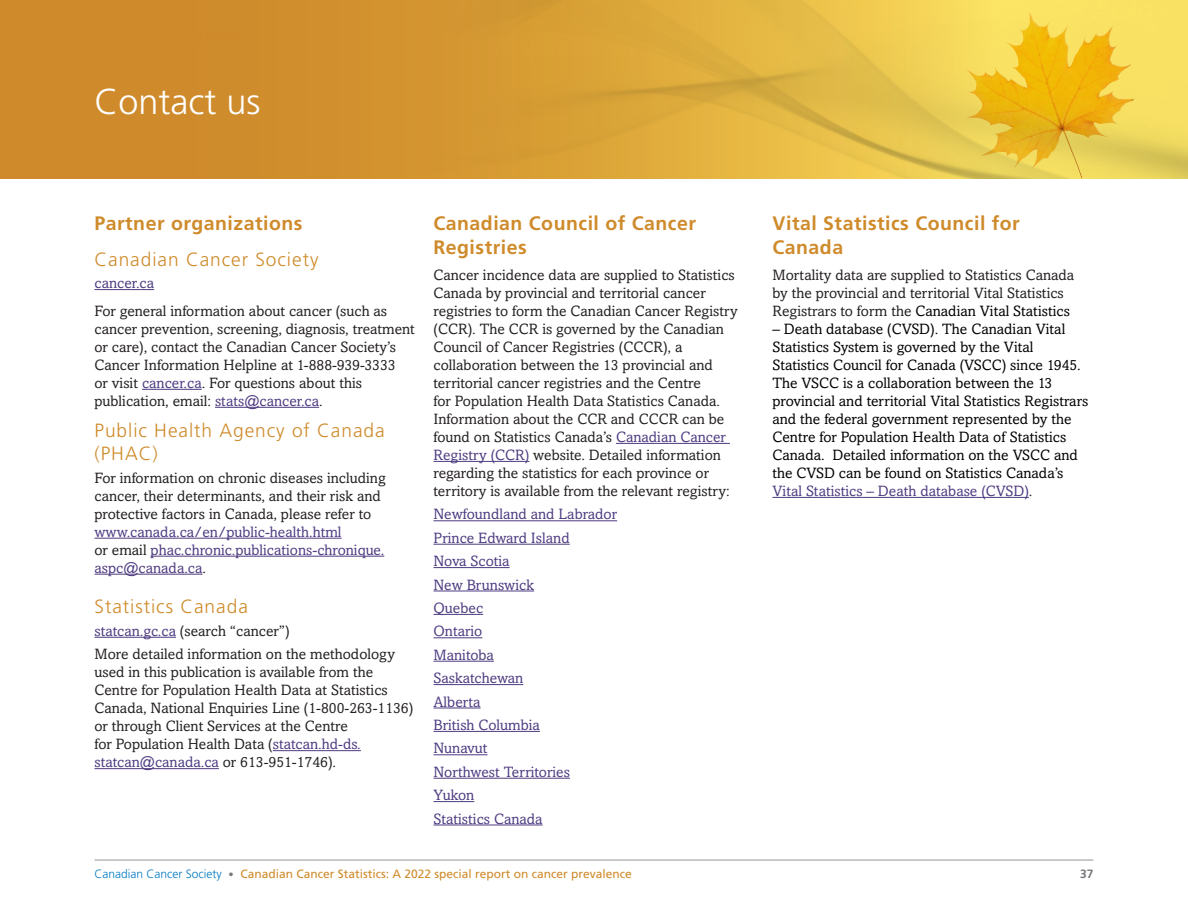
<style>
.page{position:relative;width:1188px;height:918px;background:#fff}
.page>*{position:absolute;margin:0;border:0;box-sizing:border-box;transform-origin:0 0}
.Chapter_Title_L1{font:300 36px "Frutiger LT Std";color:#fff}
.Heading_1{font:700 19.5px/23.4px "Frutiger LT Std";letter-spacing:.025em;color:#cf8b2b}
.Heading_2{font:300 19.2px/23px "Frutiger LT Std";letter-spacing:.05em;color:#cf8b2b}
.Body_copy_before_and{font:15px/18px "Amasis MT Pro";color:#231f20}
.Body_copy_SpAfter{font:15px/18px "Amasis MT Pro";color:#231f20}
.Body_copy_before_and-2{font:15px/18px "Amasis MT Pro";color:#000}
.Heading_2-2{font:15px/18px "Amasis MT Pro";color:#231f20}
.Body_copy_before_and-3{font:15px "Amasis MT Pro";color:#4e3b81}
.t1{font:12px "Frutiger LT Std";color:#cf8b2b}
.t2{font:700 12px "Frutiger LT Std";color:#76787b}
.s1{color:#4e3b81}
.s2{color:#000}
.s3{color:#231f20}
.s4{font-weight:300;color:#0079c2}
.s5{font-weight:300;font-size:10.5px;color:#76787b}
</style>
<div class="page">
<hr style="left:94px;top:860px;width:1000px;height:1px;background:#939598">
<div style="left:0;top:0;width:1188px;height:178px;background:#cf8c2c"></div>
<img style="left:444px;top:0;width:744px;height:178px">
<img style="left:966px;top:12px;width:64px;height:145px">
<hr style="left:94px;top:289px;width:60px;height:1px;background:#4e3b81">
<hr style="left:142px;top:389px;width:60px;height:1px;background:#4e3b81">
<hr style="left:215px;top:407px;width:104px;height:1px;background:#4e3b81">
<hr style="left:94px;top:538px;width:248px;height:1px;background:#4e3b81">
<hr style="left:151px;top:556px;width:233px;height:1px;background:#4e3b81">
<hr style="left:94px;top:574px;width:109px;height:1px;background:#4e3b81">
<hr style="left:94px;top:637px;width:82px;height:1px;background:#4e3b81">
<hr style="left:273px;top:750px;width:88px;height:1px;background:#4e3b81">
<hr style="left:94px;top:768px;width:125px;height:1px;background:#4e3b81">
<hr style="left:616px;top:443px;width:114px;height:1px;background:#4e3b81">
<hr style="left:434px;top:461px;width:95px;height:1px;background:#4e3b81">
<hr style="left:434px;top:520px;width:183px;height:1px;background:#4e3b81">
<hr style="left:434px;top:544px;width:136px;height:1px;background:#4e3b81">
<hr style="left:434px;top:567px;width:76px;height:1px;background:#4e3b81">
<hr style="left:434px;top:591px;width:100px;height:1px;background:#4e3b81">
<hr style="left:434px;top:614px;width:49px;height:1px;background:#4e3b81">
<hr style="left:434px;top:637px;width:48px;height:1px;background:#4e3b81">
<hr style="left:434px;top:661px;width:60px;height:1px;background:#4e3b81">
<hr style="left:434px;top:684px;width:89px;height:1px;background:#4e3b81">
<hr style="left:434px;top:708px;width:47px;height:1px;background:#4e3b81">
<hr style="left:434px;top:731px;width:106px;height:1px;background:#4e3b81">
<hr style="left:434px;top:754px;width:54px;height:1px;background:#4e3b81">
<hr style="left:434px;top:778px;width:136px;height:1px;background:#4e3b81">
<hr style="left:434px;top:801px;width:40px;height:1px;background:#4e3b81">
<hr style="left:434px;top:825px;width:109px;height:1px;background:#4e3b81">
<hr style="left:772px;top:497px;width:257px;height:1px;background:#4e3b81">
<p class="Chapter_Title_L1" style="left:94px;top:82px;width:168px">Contact us</p>
<p class="Heading_1" style="left:94px;top:212px;width:210px">Partner organizations</p>
<p class="Heading_2" style="left:94px;top:248px;width:225px">Canadian Cancer Society</p>
<p class="Body_copy_before_and-3" style="left:94px;top:274px;width:61px">cancer.ca</p>
<p class="Heading_2-2" style="left:94px;top:302px;width:322px">For general information about cancer (such as cancer prevention, screening, diagnosis, treatment or care), contact the Canadian Cancer Society’s Cancer Information Helpline at 1-888-939-3333<br>or visit <span class="s1">cancer.ca</span>. For questions about this publication, email: <span class="s1">stats@cancer.ca</span>.</p>
<p class="Heading_2" style="left:94px;top:420px;width:292px">Public Health Agency of Canada (PHAC)</p>
<p class="Body_copy_SpAfter" style="left:94px;top:469px;width:293px">For information on chronic diseases including cancer, their determinants, and their risk and protective factors in Canada, please refer to <span class="s1">www.canada.ca/en/public-health.html<br></span>or email <span class="s1">phac.chronic.publications-chronique. aspc@canada.ca</span>.</p>
<p class="Heading_2" style="left:94px;top:596px;width:155px">Statistics Canada</p>
<p class="Body_copy_before_and" style="left:94px;top:622px;width:197px"><span class="s1">statcan.gc.ca</span> (search “cancer”)</p>
<p class="Body_copy_SpAfter" style="left:94px;top:645px;width:320px">More detailed information on the methodology used in this publication is available from the Centre for Population Health Data at Statistics Canada, National Enquiries Line (1-800-263-1136) or through Client Services at the Centre<br>for Population Health Data (<span class="s1">statcan.hd-ds. statcan@canada.ca</span> or 613-951-1746).</p>
<p class="Heading_1" style="left:434px;top:212px;width:264px">Canadian Council of Cancer<br>Registries</p>
<p class="Body_copy_before_and" style="left:434px;top:266px;width:306px">Cancer incidence data are supplied to Statistics Canada by provincial and territorial cancer registries to form the Canadian Cancer Registry (CCR). The CCR is governed by the Canadian Council of Cancer Registries (CCCR), a collaboration between the 13 provincial and territorial cancer registries and the Centre<br>for Population Health Data Statistics Canada.<br>Information about the CCR and CCCR can be found on Statistics Canada’s <span class="s1">Canadian Cancer Registry (CCR)</span> website. Detailed information regarding the statistics for each province or territory is available from the relevant registry:</p>
<p class="Body_copy_before_and-3" style="left:434px;top:505px;width:185px">Newfoundland and Labrador</p>
<p class="Body_copy_before_and-3" style="left:434px;top:529px;width:138px">Prince Edward Island</p>
<p class="Body_copy_before_and-3" style="left:434px;top:552px;width:78px">Nova Scotia</p>
<p class="Body_copy_before_and-3" style="left:434px;top:576px;width:102px">New Brunswick</p>
<p class="Body_copy_before_and-3" style="left:434px;top:599px;width:51px">Quebec</p>
<p class="Body_copy_before_and-3" style="left:434px;top:622px;width:50px">Ontario</p>
<p class="Body_copy_before_and-3" style="left:434px;top:646px;width:62px">Manitoba</p>
<p class="Body_copy_before_and-3" style="left:434px;top:669px;width:91px">Saskatchewan</p>
<p class="Body_copy_before_and-3" style="left:434px;top:693px;width:49px">Alberta</p>
<p class="Body_copy_before_and-3" style="left:434px;top:716px;width:108px">British Columbia</p>
<p class="Body_copy_before_and-3" style="left:434px;top:739px;width:56px">Nunavut</p>
<p class="Body_copy_before_and-3" style="left:434px;top:763px;width:138px">Northwest Territories</p>
<p class="Body_copy_before_and-3" style="left:434px;top:786px;width:42px">Yukon</p>
<p class="Body_copy_before_and-3" style="left:434px;top:810px;width:111px">Statistics Canada</p>
<p class="Heading_1" style="left:772px;top:212px;width:249px">Vital Statistics Council for<br>Canada</p>
<p class="Body_copy_before_and" style="left:772px;top:266px;width:303px">Mortality data are supplied to Statistics Canada by the provincial and territorial Vital Statistics<br>Registrars to form the <span class="s2">Canadian Vital Statistics</span></p>
<p class="Body_copy_before_and-2" style="left:772px;top:320px;width:318px">– Death database (CVSD). The Canadian Vital Statistics System is governed by the Vital Statistics Council for Canada (VSCC) since 1945.<br>The VSCC is a collaboration between the 13 provincial and territorial Vital Statistics Registrars and the federal government represented by the Centre for Population Health Data of Statistics Canada. Detailed information on the VSCC and the CVSD can be found on Statistics Canada’s <span class="s1">Vital Statistics – Death database (CVSD)</span><span class="s3">.</span></p>
<p class="t1" style="left:94px;top:867px;width:539px"><span class="s4">Canadian Cancer Society</span> <span class="s5">•</span> Canadian Cancer Statistics: A 2022 special report on cancer prevalence</p>
<p class="t2" style="left:1080px;top:866px;width:15px">37</p>
</div>
